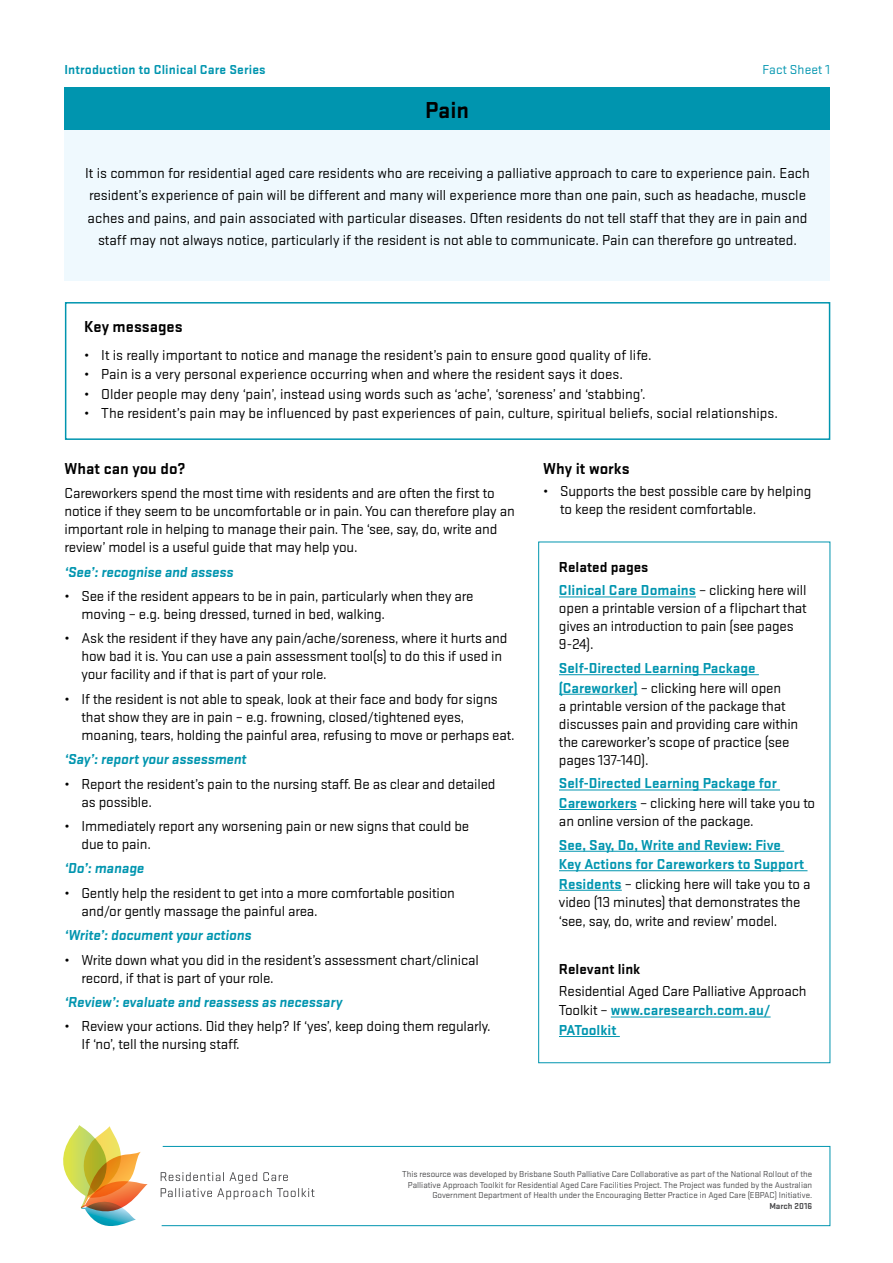
<style>
.page{position:relative;width:893px;height:1263px;background:#fff}
.page>*{position:absolute;margin:0;border:0;box-sizing:border-box;transform-origin:0 0}
.t1{font:700 24px "Stratum 2";color:#000}
.t2{font:700 16.5px "Stratum 2";color:#000}
.t3{font:15px/18px "Stratum 2";letter-spacing:-.01em;color:#000}
.t4{font:700 15px/19.5px "Stratum 2";color:#0095af}
.t5{font:700 15px "Stratum 2";color:#000}
.t6{font:700 13.5px "Stratum 2";letter-spacing:.01em;color:#0095af}
.t7{font:13.5px "Stratum 2";letter-spacing:.01em;color:#0095af}
.t8{font:9px/10.5px "Stratum 2";color:#4d4d4f;text-align:right}
.t9{font:700 9px "Stratum 2";color:#4d4d4f}
.s1{color:#000}
.s2{font-weight:400;color:#000}
.s3{font-weight:700;color:#0095af}
</style>
<div class="page">
<div style="left:65px;top:87px;width:765px;height:44px;background:#0095af"></div>
<svg style="left:161px;top:1146px;width:670px;height:80px"></svg>
<div style="left:65px;top:131px;width:765px;height:150px;background:#eff9fe"></div>
<div style="left:538px;top:542px;width:292px;height:521px;border:1px solid #0095af"></div>
<hr style="left:559px;top:597px;width:137px;height:1px;background:#0095af">
<hr style="left:559px;top:674px;width:200px;height:1px;background:#0095af">
<hr style="left:559px;top:694px;width:79px;height:1px;background:#0095af">
<hr style="left:559px;top:790px;width:221px;height:1px;background:#0095af">
<hr style="left:559px;top:809px;width:78px;height:1px;background:#0095af">
<hr style="left:559px;top:851px;width:225px;height:1px;background:#0095af">
<hr style="left:559px;top:870px;width:248px;height:1px;background:#0095af">
<hr style="left:559px;top:890px;width:63px;height:1px;background:#0095af">
<hr style="left:611px;top:1017px;width:160px;height:1px;background:#0095af">
<hr style="left:559px;top:1036px;width:61px;height:1px;background:#0095af">
<svg style="left:161px;top:1172px;width:153px;height:27px"></svg>
<svg style="left:63px;top:1125px;width:85px;height:101px"></svg>
<div style="left:65px;top:302px;width:765px;height:138px;border:2px solid #0095af"></div>
<p class="t6" style="left:65px;top:60px;width:203px">Introduction to Clinical Care Series</p>
<p class="t7" style="left:762px;top:61px;width:69px">Fact Sheet 1</p>
<h1 class="t1" style="left:425px;top:94px;width:45px">Pain</h1>
<p class="t3" style="left:85px;top:161px;width:726px;line-height:22.5px;text-align:center">It is common for residential aged care residents who are receiving a palliative approach to care to experience pain. Each resident’s experience of pain will be different and many will experience more than one pain, such as headache, muscle aches and pains, and pain associated with particular diseases. Often residents do not tell staff that they are in pain and staff may not always notice, particularly if the resident is not able to communicate. Pain can therefore go untreated.</p>
<p class="t2" style="left:84px;top:315px;width:100px">Key messages</p>
<p class="t3" style="left:84px;top:345px;width:569px">• It is really important to notice and manage the resident’s pain to ensure good quality of life.</p>
<p class="t3" style="left:84px;top:364px;width:540px">• Pain is a very personal experience occurring when and where the resident says it does.</p>
<p class="t3" style="left:84px;top:384px;width:563px">• Older people may deny ‘pain’, instead using words such as ‘ache’, ‘soreness’ and ‘stabbing’.</p>
<p class="t3" style="left:84px;top:403px;width:695px">• The resident’s pain may be influenced by past experiences of pain, culture, spiritual beliefs, social relationships.</p>
<p class="t2" style="left:65px;top:457px;width:123px">What can you do?</p>
<p class="t3" style="left:65px;top:484px;width:452px">Careworkers spend the most time with residents and are often the first to notice if they seem to be uncomfortable or in pain. You can therefore play an important role in helping to manage their pain. The ‘see, say, do, write and review’ model is a useful guide that may help you.</p>
<p class="t4" style="left:65px;top:561px;width:173px">‘See’:recognise and assess</p>
<p class="t3" style="left:82px;top:586px;width:393px;text-indent:-17px">• See if the resident appears to be in pain, particularly when they are moving – e.g. being dressed, turned in bed, walking.</p>
<p class="t3" style="left:82px;top:629px;width:427px;text-indent:-17px">• Ask the resident if they have any pain/ache/soreness, where it hurts and how bad it is. You can use a pain assessment tool(s) to do this if used in your facility and if that is part of your role.</p>
<p class="t3" style="left:82px;top:689px;width:435px;text-indent:-17px">• If the resident is not able to speak, look at their face and body for signs that show they are in pain – e.g. frowning, closed/tightened eyes, moaning, tears, holding the painful area, refusing to move or perhaps eat.</p>
<p class="t4" style="left:65px;top:749px;width:186px">‘Say’:report your assessment</p>
<p class="t3" style="left:82px;top:774px;width:415px;text-indent:-17px">• Report the resident’s pain to the nursing staff. Be as clear and detailed as possible.</p>
<p class="t3" style="left:82px;top:816px;width:389px;text-indent:-17px">• Immediately report any worsening pain or new signs that could be due to pain.</p>
<p class="t4" style="left:65px;top:858px;width:83px">‘Do’:manage</p>
<p class="t3" style="left:82px;top:883px;width:375px;text-indent:-17px">• Gently help the resident to get into a more comfortable position and/or gently massage the painful area.</p>
<p class="t4" style="left:65px;top:924px;width:191px">‘Write’:document your actions</p>
<p class="t3" style="left:82px;top:950px;width:399px;text-indent:-17px">• Write down what you did in the resident’s assessment chart/clinical record, if that is part of your role.</p>
<p class="t4" style="left:65px;top:991px;width:281px">‘Review’:evaluate and reassess as necessary</p>
<p class="t3" style="left:82px;top:1016px;width:411px;text-indent:-17px">• Review your actions. Did they help? If ‘yes’, keep doing them regularly.<br>If ‘no’, tell the nursing staff.</p>
<p class="t2" style="left:543px;top:457px;width:88px">Why it works</p>
<p class="t3" style="left:560px;top:481px;width:253px;text-indent:-17px">• Supports the best possible care by helping to keep the resident comfortable.</p>
<p class="t4" style="left:559px;top:554px;width:249px;line-height:23.7px"><span class="s1">Related pages<br></span>Clinical Care Domains <span class="s2">– clicking here will</span></p>
<p class="t3" style="left:559px;top:599px;width:249px">open a printable version of a flipchart that gives an introduction to pain (see pages<br>9-24).</p>
<p class="t4" style="left:559px;top:658px;width:224px">Self-Directed Learning Package (Careworker) <span class="s2">– clicking here will open</span></p>
<p class="t3" style="left:559px;top:696px;width:241px">a printable version of the package that discusses pain and providing care within the careworker’s scope of practice (see pages 137-140).</p>
<p class="t4" style="left:559px;top:773px;width:258px">Self-Directed Learning Package for<br>Careworkers <span class="s2">– clicking here will take you to</span></p>
<p class="t3" style="left:559px;top:811px;width:196px">an online version of the package.</p>
<p class="t4" style="left:559px;top:834px;width:253px">See, Say, Do, Write and Review: Five<br>Key Actions for Careworkers to Support<br>Residents <span class="s2">– clicking here will take you to a</span></p>
<p class="t3" style="left:559px;top:891px;width:243px;line-height:19.5px">video (13 minutes) that demonstrates the ‘see, say, do, write and review’ model.</p>
<p class="t5" style="left:559px;top:958px;width:83px">Relevant link</p>
<p class="t3" style="left:559px;top:980px;width:249px;line-height:19.5px">Residential Aged Care Palliative Approach<br>Toolkit – <span class="s3">www.caresearch.com.au/<br>PAToolkit</span></p>
<p class="t8" style="left:402px;top:1169px;width:412px">This resource was developed by Brisbane South Palliative Care Collaborative as part of the National Rollout of the<br>Palliative Approach Toolkit for Residential Aged Care Facilities Project. The Project was funded by the Australian<br>Government Department of Health under the Encouraging Better Practice in Aged Care (EBPAC) Initiative.</p>
<p class="t9" style="left:769px;top:1200px;width:44px">March 2016</p>
</div>
